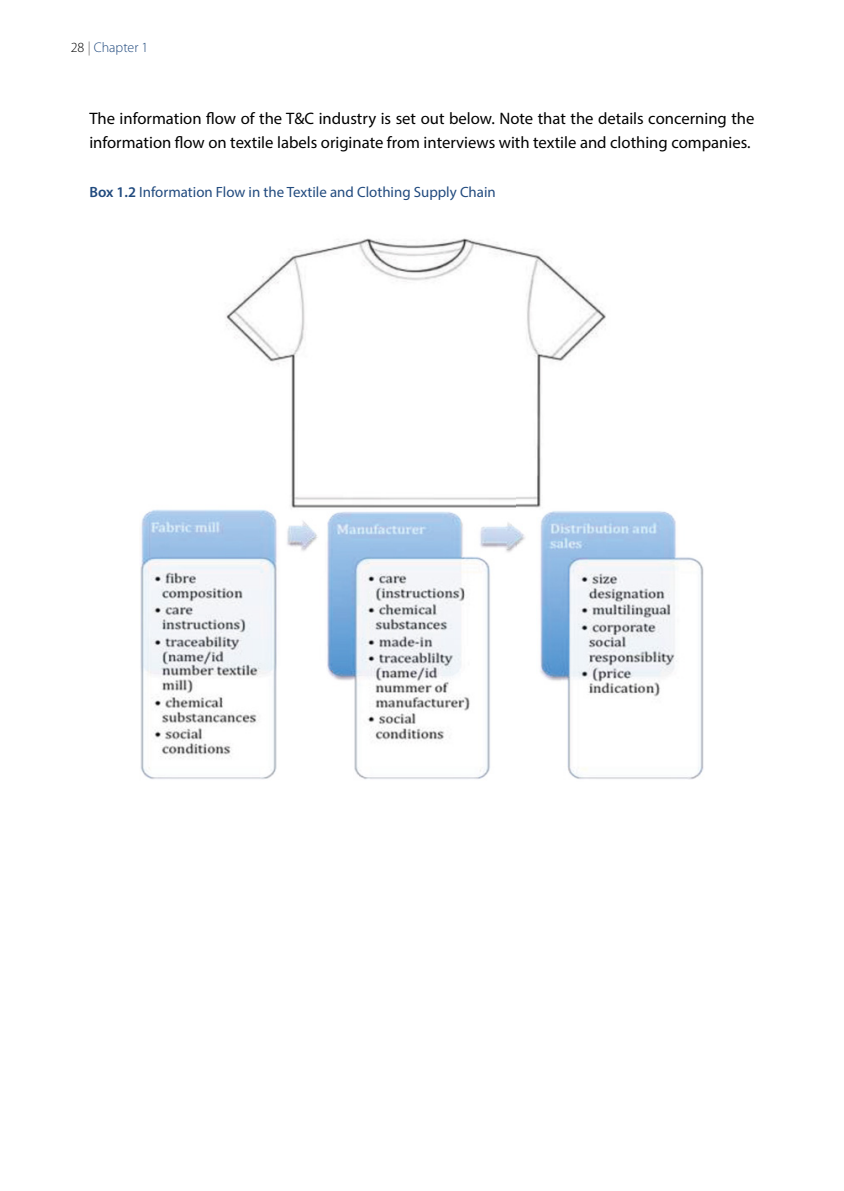
<style>
.page{position:relative;width:844px;height:1191px;background:#fff}
.page>*{position:absolute;margin:0;border:0;box-sizing:border-box;transform-origin:0 0}
.t1{font:16.62px/24.5px "Myriad Pro";color:#000}
.t2{font:14.88px "Myriad Pro";color:#214a7e}
.t3{font:300 14px "Myriad Pro";color:#214a7e}
.s1{color:#000}
.s2{color:#646363}
.s3{font-weight:600}
</style>
<div class="page">
<img style="left:140px;top:238px;width:564px;height:542px">
<p class="t3" style="left:71px;top:40px;width:79px"><span class="s1">28</span> <span class="s2">|</span> Chapter 1</p>
<p class="t1" style="left:89px;top:106px;width:666px">The information flow of the T&amp;C industry is set out below. Note that the details concerning the information flow on textile labels originate from interviews with textile and clothing companies.</p>
<p class="t2" style="left:89px;top:183px;width:408px"><span class="s3">Box 1.2</span> Information Flow in the Textile and Clothing Supply Chain</p>
</div>
